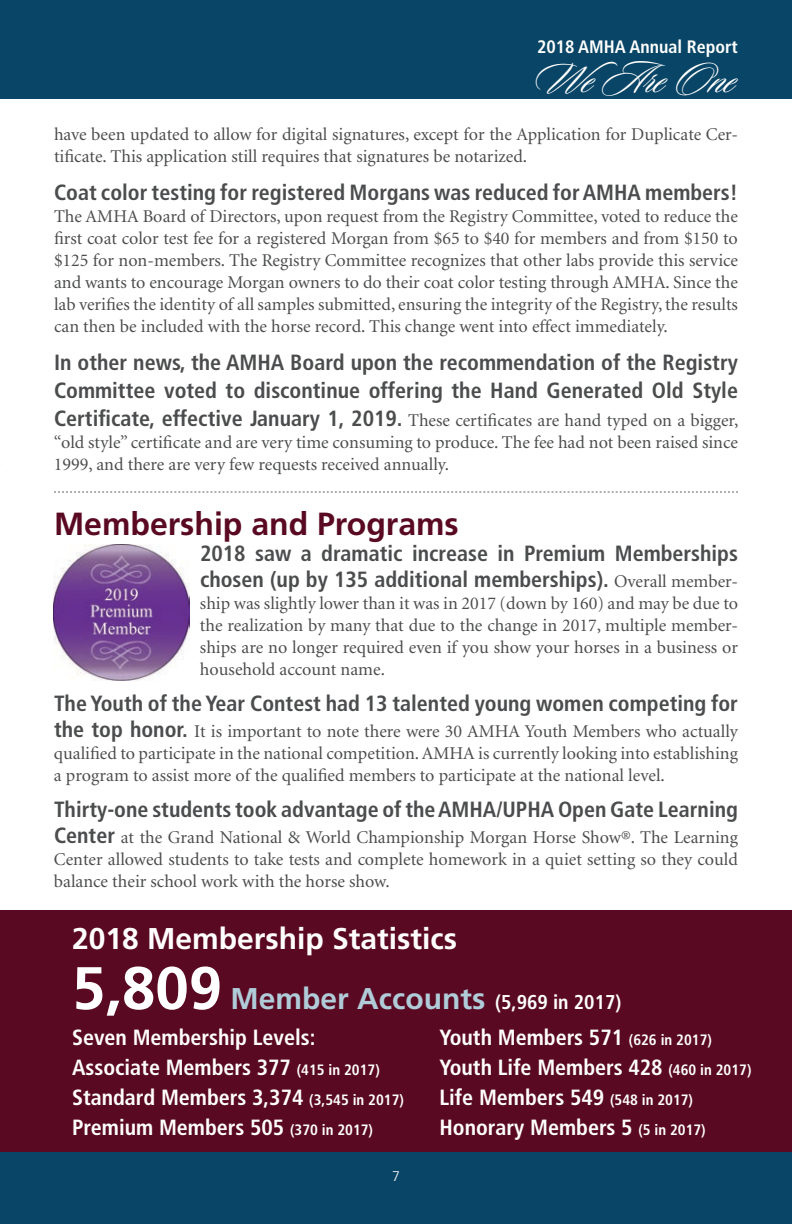
<style>
.page{position:relative;width:792px;height:1224px;background:#fff}
.page>*{position:absolute;margin:0;border:0;box-sizing:border-box;transform-origin:0 0}
.t1{font:46px "Sloop Script One";color:#fff}
.t2{font:700 32px "Frutiger";color:#5a0922}
.t3{font:700 30px "Frutiger";color:#afccd8}
.t4{font:700 30px "Frutiger";color:#fff}
.No_Spacing{font:700 condensed 22px/28px "Frutiger";color:#4b4c4d}
.t5{font:700 condensed 22px "Frutiger";color:#fff}
.No_Spacing-2{font:18px/22px "Minion";color:#4b4c4d;text-align:justify}
.t6{font:700 condensed 18px "Frutiger";color:#fff}
.t7{font:300 14px "Frutiger";color:#fff}
.s1{font-family:"Frutiger";font-weight:700;font-stretch:condensed;font-size:22px}
.s2{font-family:"Minion";font-weight:400;font-stretch:normal;font-size:18px}
.s3{font-size:60px;color:#fff}
.s4{font-stretch:condensed;font-size:20px;color:#fff}
.s5{font-size:15px}
</style>
<div class="page">
<div style="left:0;top:910px;width:792px;height:252px;background:#5a0922"></div>
<div style="left:0;top:0;width:792px;height:99px;background:#084566"></div>
<div style="left:0;top:1152px;width:792px;height:72px;background:#084566"></div>
<img style="left:53px;top:544px;width:136px;height:136px">
<svg style="left:54px;top:492px;width:684px;height:1px"></svg>
<p class="t6" style="left:537px;top:37px;width:202px">2018 AMHA Annual Report</p>
<p class="t1" style="left:534px;top:55px;width:203px">We Are One</p>
<p class="No_Spacing-2" style="left:54px;top:123px;width:686px">have been updated to allow for digital signatures, except for the Application for Duplicate Cer&shy;tificate. This application still requires that signatures be notarized.</p>
<p class="No_Spacing" style="left:54px;top:178px;width:685px">Coat color testing for registered Morgans was reduced for AMHA members!</p>
<p class="No_Spacing-2" style="left:54px;top:205px;width:686px">The AMHA Board of Directors, upon request from the Registry Committee, voted to reduce the first coat color test fee for a registered Morgan from $65 to $40 for members and from $150 to $125 for non-members. The Registry Committee recognizes that other labs provide this service and wants to encourage Morgan owners to do their coat color testing through AMHA. Since the lab verifies the identity of all samples submitted, ensuring the integrity of the Registry, the results can then be included with the horse record. This change went into effect immediately.</p>
<p class="No_Spacing" style="left:54px;top:348px;width:686px">In other news, the AMHA Board upon the recommendation of the Registry<br>Committee voted to discontinue offering the Hand Generated Old Style</p>
<p class="No_Spacing-2" style="left:54px;top:409px;width:686px"><span class="s1">Certificate, effective January 1, 2019.</span> These certificates are hand typed on a bigger, “old style” certificate and are very time consuming to produce. The fee had not been raised since 1999, and there are very few requests received annually.</p>
<p class="t2" style="left:54px;top:505px;width:406px">Membership and Programs</p>
<p class="No_Spacing" style="left:200px;top:541px;width:540px;line-height:26px">2018 saw a dramatic increase in Premium Memberships chosen (up by 135 additional memberships). <span class="s2">Overall member-</span></p>
<p class="No_Spacing-2" style="left:200px;top:593px;width:540px">ship was slightly lower than it was in 2017 (down by 160) and may be due to the realization by many that due to the change in 2017, multiple member&shy;ships are no longer required even if you show your horses in a business or household account name.</p>
<p class="No_Spacing" style="left:54px;top:690px;width:686px">The Youth of the Year Contest had 13 talented young women competing for</p>
<p class="No_Spacing-2" style="left:54px;top:721px;width:685px"><span class="s1">the top honor.</span> It is important to note there were 30 AMHA Youth Members who actually qualified to participate in the national competition. AMHA is currently looking into establishing a program to assist more of the qualified members to participate at the national level.</p>
<p class="No_Spacing" style="left:54px;top:796px;width:685px">Thirty-one students took advantage of the AMHA/UPHA Open Gate Learning</p>
<p class="No_Spacing-2" style="left:54px;top:827px;width:686px"><span class="s1">Center</span> at the Grand National &amp; World Championship Morgan Horse Show®. The Learning Center allowed students to take tests and complete homework in a quiet setting so they could balance their school work with the horse show.</p>
<p class="t4" style="left:72px;top:921px;width:387px">2018 Membership Statistics</p>
<p class="t3" style="left:72px;top:981px;width:551px"><span class="s3">5,809</span> Member Accounts <span class="s4">(5,969 in 2017)</span></p>
<p class="t5" style="left:72px;top:1024px;width:245px">Seven Membership Levels:</p>
<p class="t5" style="left:72px;top:1054px;width:309px">Associate Members 377 <span class="s5">(415 in 2017)</span></p>
<p class="t5" style="left:72px;top:1084px;width:333px">Standard Members 3,374 <span class="s5">(3,545 in 2017)</span></p>
<p class="t5" style="left:72px;top:1114px;width:303px">Premium Members 505 <span class="s5">(370 in 2017)</span></p>
<p class="t7" style="left:392px;top:1168px;width:9px">7</p>
<p class="t5" style="left:440px;top:1024px;width:274px">Youth Members 571 <span class="s5">(626 in 2017)</span></p>
<p class="t5" style="left:440px;top:1054px;width:313px">Youth Life Members 428 <span class="s5">(460 in 2017)</span></p>
<p class="t5" style="left:440px;top:1084px;width:255px">Life Members 549 <span class="s5">(548 in 2017)</span></p>
<p class="t5" style="left:440px;top:1114px;width:268px">Honorary Members 5 <span class="s5">(5 in 2017)</span></p>
</div>
